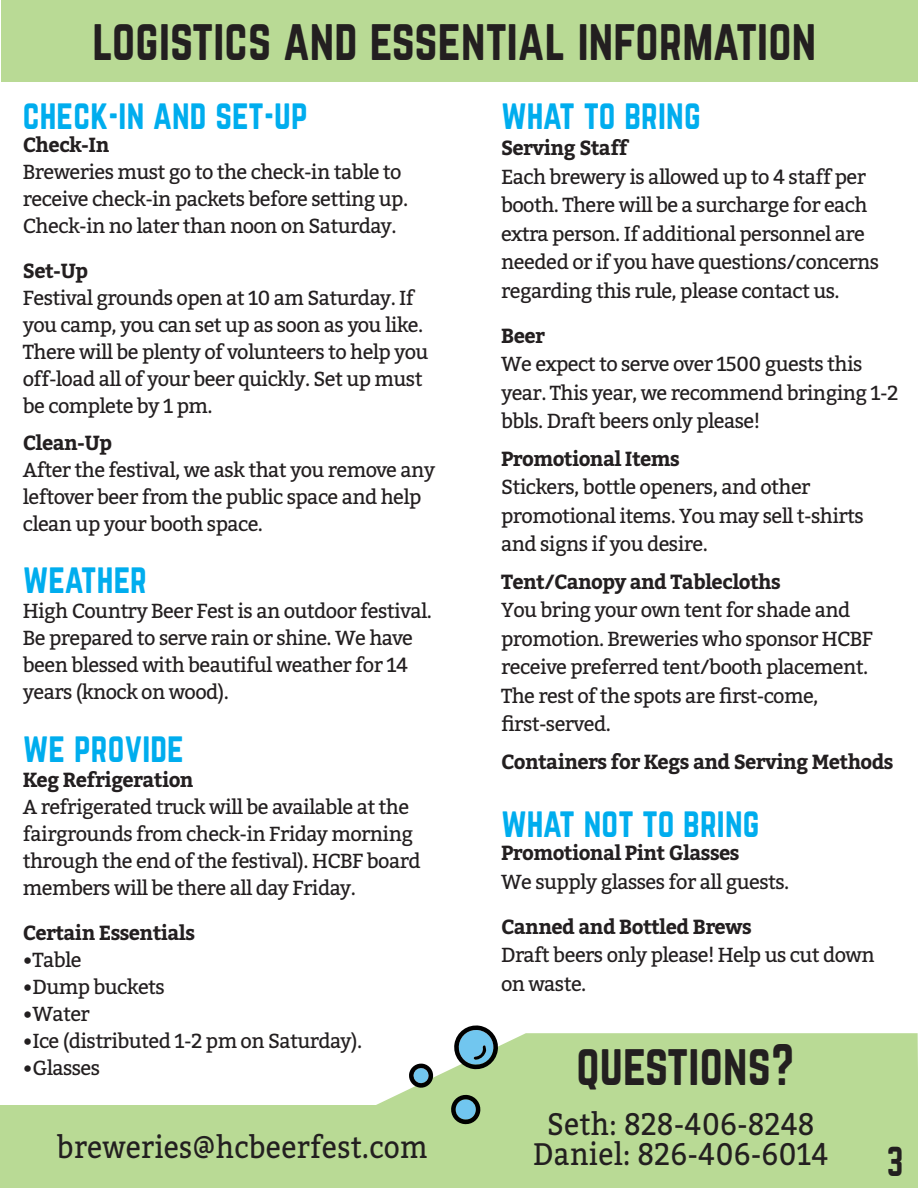
<style>
.page{position:relative;width:918px;height:1188px;background:#fff}
.page>*{position:absolute;margin:0;border:0;box-sizing:border-box;transform-origin:0 0}
.t1{font:51.3px "Norwester";letter-spacing:.005em;color:#231f20;scale:.9 1}
.t2{font:36.6px "Norwester";letter-spacing:.005em;color:#00adee;scale:.91 1}
.t3{font:36.6px "Norwester";color:#231f20;scale:.9 1}
.t4{font:31.05px/30px "Bitter";letter-spacing:.005em;color:#231f20;text-align:center;scale:.9 1}
.t5{font:20.4px/27px "Bitter";letter-spacing:-.03em;color:#231f20}
.t6{font:700 20.4px "Bitter";letter-spacing:-.03em;color:#231f20}
</style>
<div class="page">
<div style="left:0;top:1105px;width:918px;height:83px;background:#b9da95"></div>
<div style="left:1px;top:0;width:917px;height:82px;background:#b9da95"></div>
<svg style="left:376px;top:1025px;width:542px;height:100px"></svg>
<h1 class="t1" style="left:92px;top:15px;width:806px">LOGISTICS AND ESSENTIAL INFORMATION</h1>
<h2 class="t2" style="left:23px;top:97px;width:315px">CHECK-IN AND SET-UP</h2>
<p class="t6" style="left:23px;top:131px;width:88px">Check-In</p>
<p class="t5" style="left:23px;top:158px;width:387px">Breweries must go to the check-in table to receive check-in packets before setting up.<br>Check-in no later than noon on Saturday.</p>
<p class="t6" style="left:23px;top:257px;width:67px">Set-Up</p>
<p class="t5" style="left:23px;top:284px;width:407px">Festival grounds open at 10 am Saturday. If you camp, you can set up as soon as you like.<br>There will be plenty of volunteers to help you off-load all of your beer quickly. Set up must be complete by 1 pm.</p>
<p class="t6" style="left:23px;top:430px;width:91px">Clean-Up</p>
<p class="t5" style="left:23px;top:457px;width:414px">After the festival, we ask that you remove any leftover beer from the public space and help clean up your booth space.</p>
<h2 class="t2" style="left:23px;top:561px;width:138px">WEATHER</h2>
<p class="t5" style="left:23px;top:597px;width:411px">High Country Beer Fest is an outdoor festival.<br>Be prepared to serve rain or shine. We have been blessed with beautiful weather for 14 years (knock on wood).</p>
<h2 class="t2" style="left:23px;top:730px;width:179px">WE PROVIDE</h2>
<p class="t6" style="left:23px;top:767px;width:172px">Keg Refrigeration</p>
<p class="t5" style="left:23px;top:794px;width:399px">A refrigerated truck will be available at the fairgrounds from check-in Friday morning through the end of the festival). HCBF board members will be there all day Friday.</p>
<p class="t6" style="left:23px;top:920px;width:174px">Certain Essentials</p>
<p class="t5" style="left:23px;top:947px;width:60px">•Table</p>
<p class="t5" style="left:23px;top:974px;width:144px">•Dump buckets</p>
<p class="t5" style="left:23px;top:1001px;width:69px">•Water</p>
<p class="t5" style="left:23px;top:1028px;width:341px">•Ice (distributed 1-2 pm on Saturday).</p>
<p class="t5" style="left:23px;top:1055px;width:79px">•Glasses</p>
<h3 class="t4" style="left:57px;top:1132px;width:413px">breweries@hcbeerfest.com</h3>
<h2 class="t2" style="left:501px;top:97px;width:221px">WHAT TO BRING</h2>
<p class="t6" style="left:501px;top:135px;width:129px">Serving Staff</p>
<p class="t5" style="left:501px;top:163px;width:380px;line-height:28.5px">Each brewery is allowed up to 4 staff per booth. There will be a surcharge for each extra person. If additional personnel are needed or if you have questions/concerns regarding this rule, please contact us.</p>
<p class="t6" style="left:501px;top:322px;width:45px">Beer</p>
<p class="t5" style="left:501px;top:350px;width:399px;line-height:28.5px">We expect to serve over 1500 guests this year. This year, we recommend bringing 1-2 bbls. Draft beers only please!</p>
<p class="t6" style="left:501px;top:445px;width:180px">Promotional Items</p>
<p class="t5" style="left:501px;top:473px;width:364px;line-height:28.5px">Stickers, bottle openers, and other promotional items. You may sell t-shirts and signs if you desire.</p>
<p class="t6" style="left:501px;top:568px;width:281px">Tent/Canopy and Tablecloths</p>
<p class="t5" style="left:501px;top:596px;width:373px;line-height:28.5px">You bring your own tent for shade and promotion. Breweries who sponsor HCBF receive preferred tent/booth placement.<br>The rest of the spots are first-come, first-served.</p>
<p class="t6" style="left:501px;top:748px;width:394px">Containers for Kegs and Serving Methods</p>
<h2 class="t2" style="left:501px;top:805px;width:285px">WHAT NOT TO BRING</h2>
<p class="t6" style="left:501px;top:840px;width:240px">Promotional Pint Glasses</p>
<p class="t5" style="left:501px;top:868px;width:290px">We supply glasses for all guests.</p>
<p class="t6" style="left:501px;top:913px;width:252px">Canned and Bottled Brews</p>
<p class="t5" style="left:501px;top:941px;width:375px;line-height:28.5px">Draft beers only please! Help us cut down on waste.</p>
<h1 class="t1" style="left:576px;top:1041px;width:244px">QUESTIONS?</h1>
<h3 class="t4" style="left:533px;top:1109px;width:329px">Seth: 828-406-8248<br>Daniel: 826-406-6014</h3>
<h2 class="t3" style="left:887px;top:1144px;width:20px">3</h2>
</div>
